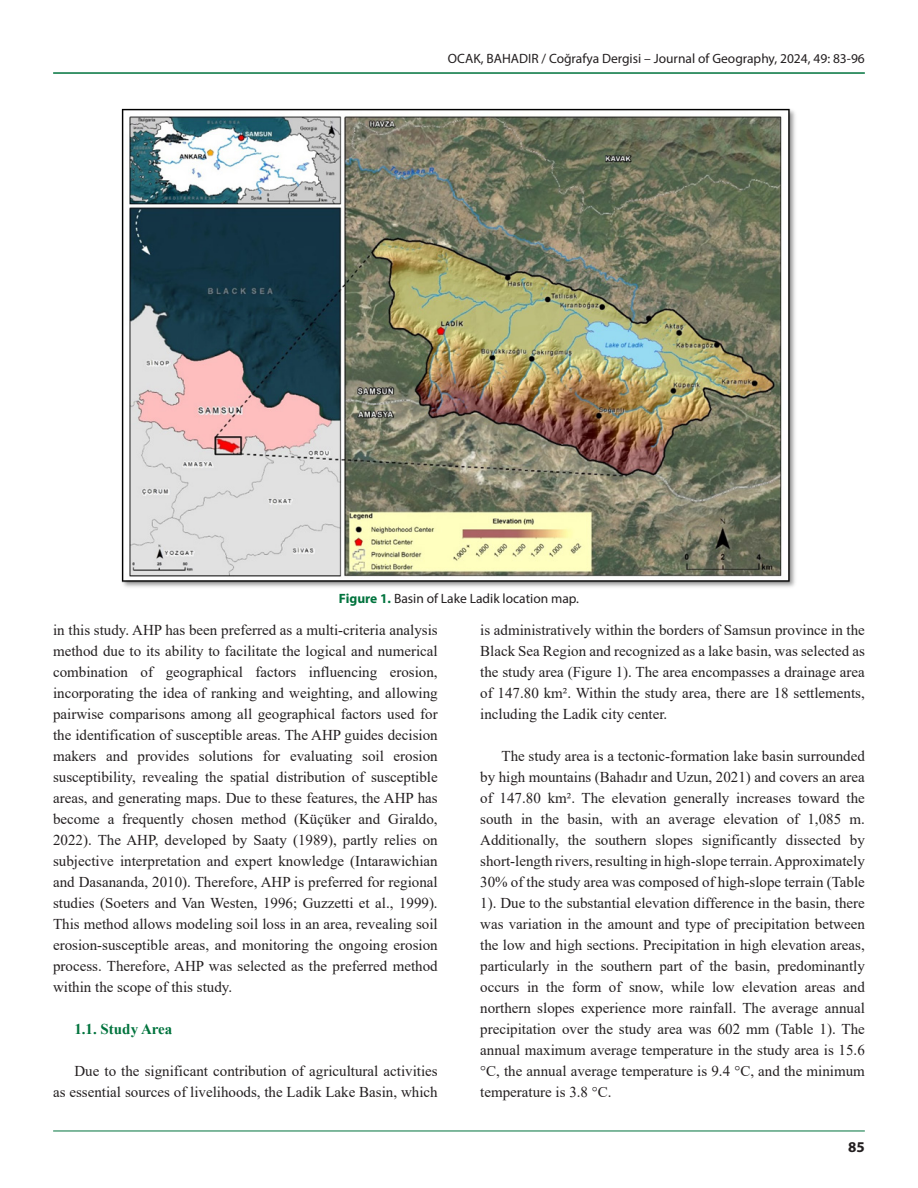
<style>
.page{position:relative;width:918px;height:1188px;background:#fff}
.page>*{position:absolute;margin:0;border:0;box-sizing:border-box;transform-origin:0 0}
.Ana_metin{font:15px/21px "Times New Roman";color:#231f20;text-align:justify}
.Ana_metin-2{font:700 15px "Times New Roman";color:#00733d}
.t1{font:700 15px "Myriad Pro";color:#231f20}
.baslik_T{font:13.5px "Myriad Pro";color:#231f20}
.s1{font-weight:700;color:#00733d}
</style>
<div class="page">
<hr style="left:53px;top:72px;width:812px;height:2px;background:#00733d">
<hr style="left:53px;top:1131px;width:812px;height:1px;background:#00733d">
<img style="left:121px;top:108px;width:674px;height:479px">
<p class="baslik_T" style="left:448px;top:50px;width:418px">OCAK, BAHADIR / Coğrafya Dergisi – Journal of Geography, 2024, 49: 83-96</p>
<p class="baslik_T" style="left:339px;top:591px;width:242px"><span class="s1">Figure 1.</span> Basin of Lake Ladik location map.</p>
<p class="Ana_metin" style="left:53px;top:619px;width:386px">in this study. AHP has been preferred as a multi-criteria analysis method due to its ability to facilitate the logical and numerical combination of geographical factors influencing erosion, incorporating the idea of ranking and weighting, and allowing pairwise comparisons among all geographical factors used for the identification of susceptible areas. The AHP guides decision makers and provides solutions for evaluating soil erosion susceptibility, revealing the spatial distribution of susceptible areas, and generating maps. Due to these features, the AHP has become a frequently chosen method (Küçüker and Giraldo, 2022). The AHP, developed by Saaty (1989), partly relies on subjective interpretation and expert knowledge (Intarawichian and Dasananda, 2010). Therefore, AHP is preferred for regional studies (Soeters and Van Westen, 1996; Guzzetti et al., 1999).<br>This method allows modeling soil loss in an area, revealing soil erosion-susceptible areas, and monitoring the ongoing erosion process. Therefore, AHP was selected as the preferred method within the scope of this study.</p>
<p class="Ana_metin-2" style="left:74px;top:1018px;width:100px">1.1. Study Area</p>
<p class="Ana_metin" style="left:53px;top:1060px;width:386px;text-align:right">Due to the significant contribution of agricultural activities<br>as essential sources of livelihoods, the Ladik Lake Basin, which</p>
<p class="Ana_metin" style="left:480px;top:619px;width:386px">is administratively within the borders of Samsun province in the Black Sea Region and recognized as a lake basin, was selected as the study area (Figure 1). The area encompasses a drainage area of 147.80 km². Within the study area, there are 18 settlements, including the Ladik city center.</p>
<p class="Ana_metin" style="left:480px;top:745px;width:386px;text-indent:21px">The study area is a tectonic-formation lake basin surrounded by high mountains (Bahadır and Uzun, 2021) and covers an area of 147.80 km². The elevation generally increases toward the south in the basin, with an average elevation of 1,085 m.<br>Additionally, the southern slopes significantly dissected by short-length rivers, resulting in high-slope terrain. Approximately 30% of the study area was composed of high-slope terrain (Table 1). Due to the substantial elevation difference in the basin, there was variation in the amount and type of precipitation between the low and high sections. Precipitation in high elevation areas, particularly in the southern part of the basin, predominantly occurs in the form of snow, while low elevation areas and northern slopes experience more rainfall. The average annual precipitation over the study area was 602 mm (Table 1). The annual maximum average temperature in the study area is 15.6 °C, the annual average temperature is 9.4 °C, and the minimum temperature is 3.8 °C.</p>
<p class="t1" style="left:848px;top:1137px;width:18px">85</p>
</div>
